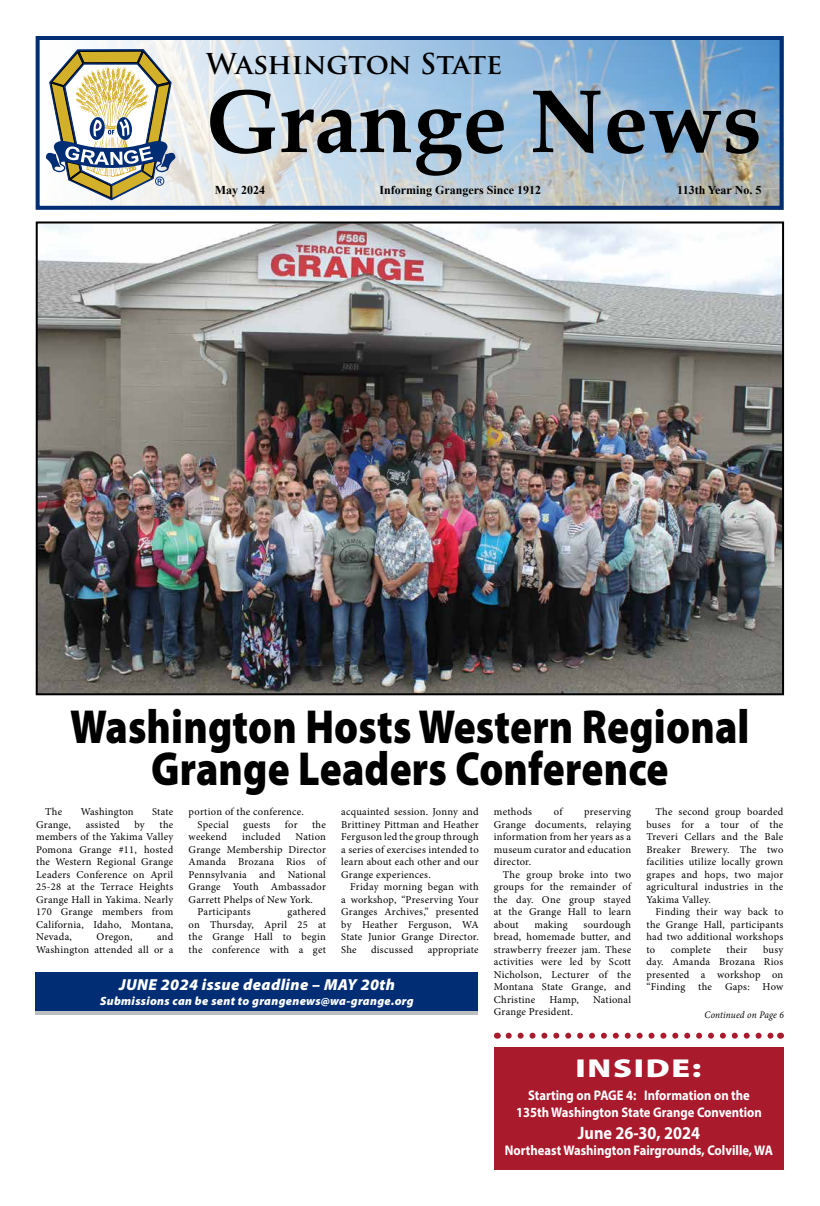
<style>
.page{position:relative;width:820px;height:1206px;background:#fff}
.page>*{position:absolute;margin:0;border:0;box-sizing:border-box;transform-origin:0 0}
.t1{font:700 89px "Palatino Linotype";color:#000}
.t2{font:900 48px/42px "Myriad Pro";letter-spacing:.005em;color:#000;text-align:center;scale:.85 1}
.t3{font:700 28px "Trajan Pro";letter-spacing:-.01em;color:#000}
.t4{font:900 26px "Myriad Pro";letter-spacing:.05em;color:#fff;scale:1.3 1}
.t5{font:700 18px "Myriad Pro";color:#fff;scale:.9 1}
.t6{font:italic 900 16px "Myriad Pro";letter-spacing:.025em;color:#fff}
.t7{font:700 14px/16.8px "Myriad Pro";color:#fff;text-align:center;scale:.9 1}
.t8{font:700 12px "Times New Roman";color:#000}
.t9{font:italic 900 12px "Myriad Pro";letter-spacing:.025em;color:#fff}
.t10{font:10.5px/12.5px "Minion Pro";letter-spacing:.02em;color:#000;text-align:justify}
.t11{font:italic 10px "Minion Pro";letter-spacing:.015em;color:#000;scale:.93 1}
</style>
<div class="page">
<img style="left:45px;top:41px;width:733px;height:164px">
<div style="left:36px;top:36px;width:747px;height:174px;border:4px solid #002d74"></div>
<div style="left:36px;top:973px;width:442px;height:38px;background:#002d74"></div>
<hr style="left:36px;top:1011px;width:442px;height:3px;background:#bcbec0">
<svg style="left:46px;top:49px;width:129px;height:151px"></svg>
<img style="left:39px;top:224px;width:741px;height:468px">
<div style="left:36px;top:221px;width:747px;height:474px;border:2px solid #000"></div>
<div style="left:494px;top:1047px;width:289px;height:123px;background:#aa1a2d"></div>
<svg style="left:508px;top:1033px;width:272px;height:6px"></svg>
<h3 class="t3" style="left:206px;top:47px;width:297px">Washington State</h3>
<h1 class="t1" style="left:205px;top:58px;width:558px">Grange News</h1>
<p class="t8" style="left:215px;top:182px;width:52px">May 2024</p>
<p class="t8" style="left:379px;top:182px;width:163px">Informing Grangers Since 1912</p>
<p class="t8" style="left:677px;top:182px;width:85px">113th Year No. 5</p>
<h2 class="t2" style="left:70px;top:704px;width:800px">Washington Hosts Western Regional<br>Grange Leaders Conference</h2>
<p class="t10" style="left:45px;top:806px;width:19px">The</p>
<p class="t10" style="left:81px;top:806px;width:55px">Washington</p>
<p class="t10" style="left:152px;top:806px;width:23px">State</p>
<p class="t10" style="left:36px;top:818px;width:36px">Grange,</p>
<p class="t10" style="left:86px;top:818px;width:35px">assisted</p>
<p class="t10" style="left:134px;top:818px;width:12px">by</p>
<p class="t10" style="left:36px;top:818px;width:138px;text-indent:123px">the members of the Yakima Valley Pomona Grange #11, hosted the Western Regional Grange Leaders Conference on April 25-28 at the Terrace Heights Grange Hall in Yakima. Nearly 170 Grange members from California, Idaho, Montana, Nevada,</p>
<p class="t10" style="left:36px;top:931px;width:138px;text-align:right">and<br>Washington attended all or a</p>
<p class="t10" style="left:96px;top:931px;width:37px">Oregon,</p>
<p class="t10" style="left:197px;top:806px;width:108px;text-indent:-9px">portion of the conference.<br>Special</p>
<p class="t10" style="left:243px;top:818px;width:29px">guests</p>
<p class="t10" style="left:285px;top:818px;width:14px">for</p>
<p class="t10" style="left:312px;top:818px;width:15px">the</p>
<p class="t10" style="left:188px;top:831px;width:40px">weekend</p>
<p class="t10" style="left:242px;top:831px;width:40px">included</p>
<p class="t10" style="left:295px;top:831px;width:32px">Nation</p>
<p class="t10" style="left:188px;top:843px;width:139px">Grange Membership Director</p>
<p class="t10" style="left:188px;top:856px;width:139px">Amanda Brozana Rios of</p>
<p class="t10" style="left:188px;top:868px;width:139px">Pennsylvania and National</p>
<p class="t10" style="left:188px;top:881px;width:139px">Grange Youth Ambassador</p>
<p class="t10" style="left:188px;top:893px;width:126px">Garrett Phelps of New York.</p>
<p class="t10" style="left:197px;top:906px;width:54px">Participants</p>
<p class="t10" style="left:188px;top:906px;width:139px;text-indent:99px">gathered on Thursday, April 25 at the Grange Hall to begin the conference with a get</p>
<p class="t10" style="left:341px;top:806px;width:139px">acquainted session. Jonny and Brittiney Pittman and Heather Ferguson led the group through a series of exercises intended to learn about each other and our Grange experiences.</p>
<p class="t10" style="left:341px;top:881px;width:139px;text-indent:9px">Friday morning began with a workshop, “Preserving Your Granges Archives,” presented by Heather Ferguson, WA State Junior Grange Director.<br>She</p>
<p class="t10" style="left:371px;top:943px;width:44px">discussed</p>
<p class="t10" style="left:427px;top:943px;width:52px">appropriate</p>
<h3 class="t6" style="left:119px;top:974px;width:277px">JUNE 2024 issue deadline – MAY 20th</h3>
<p class="t9" style="left:100px;top:993px;width:315px">Submissions can be sent to grangenews@wa-grange.org</p>
<p class="t10" style="left:493px;top:806px;width:40px">methods</p>
<p class="t10" style="left:553px;top:806px;width:10px">of</p>
<p class="t10" style="left:493px;top:806px;width:139px;text-indent:90px">preserving Grange documents, relaying information from her years as a museum curator and education director.</p>
<p class="t10" style="left:493px;top:868px;width:139px;text-indent:9px">The group broke into two groups for the remainder of the day. One group stayed at the Grange Hall to learn about</p>
<p class="t10" style="left:493px;top:918px;width:139px;text-indent:90px">sourdough bread, homemade butter, and strawberry freezer jam. These activities were led by Scott Nicholson, Lecturer of the Montana State Grange, and Christine</p>
<p class="t10" style="left:534px;top:918px;width:35px">making</p>
<p class="t10" style="left:549px;top:993px;width:31px">Hamp,</p>
<p class="t10" style="left:593px;top:993px;width:40px">National</p>
<p class="t10" style="left:493px;top:1006px;width:81px">Grange President.</p>
<p class="t10" style="left:646px;top:806px;width:138px;text-indent:9px">The second group boarded buses for a tour of the Treveri Cellars and the Bale Breaker Brewery. The two facilities utilize locally grown grapes and hops, two major agricultural industries in the Yakima Valley.</p>
<p class="t10" style="left:646px;top:905px;width:138px;text-indent:9px">Finding their way back to the Grange Hall, participants had two additional workshops to</p>
<p class="t10" style="left:646px;top:943px;width:138px;text-indent:117px">busy day. Amanda Brozana Rios presented a workshop on “Finding the Gaps: How</p>
<p class="t10" style="left:670px;top:943px;width:42px">complete</p>
<p class="t10" style="left:726px;top:943px;width:23px">their</p>
<p class="t11" style="left:704px;top:1008px;width:87px">Continued on Page 6</p>
<h3 class="t4" style="left:575px;top:1051px;width:98px">INSIDE:</h3>
<h3 class="t7" style="left:516px;top:1087px;width:274px">Starting on PAGE 4: Information on the<br>135th Washington State Grange Convention</h3>
<h3 class="t5" style="left:577px;top:1121px;width:137px">June 26-30, 2024</h3>
<h3 class="t7" style="left:505px;top:1142px;width:299px">Northeast Washington Fairgrounds, Colville, WA</h3>
</div>
